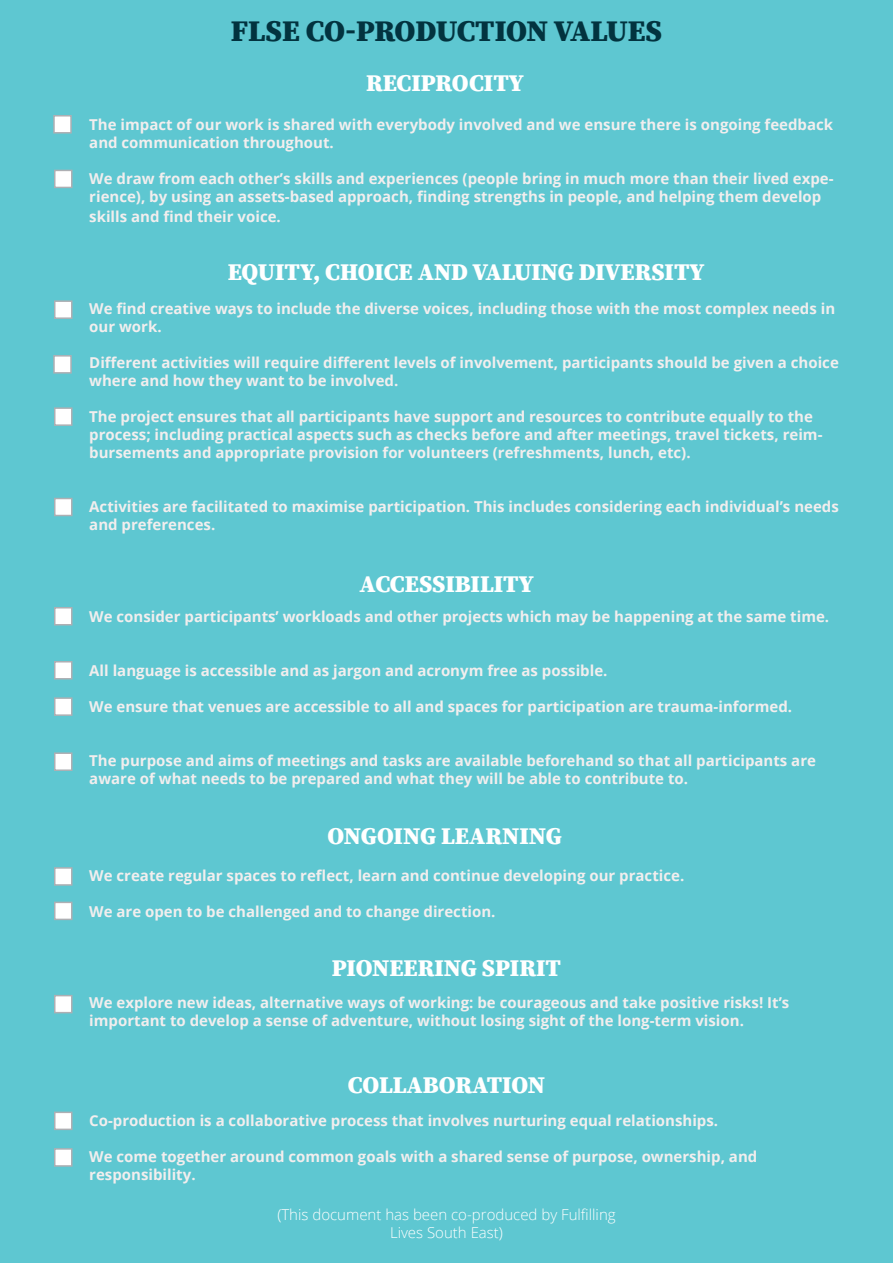
<style>
.page{position:relative;width:893px;height:1263px;background:#5ec7d1}
.page>*{position:absolute;margin:0;border:0;box-sizing:border-box;transform-origin:0 0}
.t1{font:30px "Source Serif Variable";letter-spacing:-.01em;color:#02333f}
.t2{font:24px "Source Serif Variable";color:#fff}
.Highlighted_Text_1{font:700 15px/18px "Open Sans";color:#f2eeee}
.Highlighted_Text_1-2{font:300 15px/18px "Open Sans";color:#fff;text-align:center}
</style>
<div class="page">
<div style="left:53px;top:115px;width:19px;height:19px;background:#fff;border:2px solid #aeafb3"></div>
<div style="left:54px;top:170px;width:19px;height:18px;background:#fff;border:2px solid #aeafb3"></div>
<div style="left:53px;top:355px;width:19px;height:19px;background:#fff;border:2px solid #aeafb3"></div>
<div style="left:54px;top:407px;width:19px;height:19px;background:#fff;border:2px solid #aeafb3"></div>
<div style="left:54px;top:498px;width:19px;height:18px;background:#fff;border:2px solid #aeafb3"></div>
<div style="left:54px;top:300px;width:19px;height:19px;background:#fff;border:2px solid #aeafb3"></div>
<div style="left:54px;top:607px;width:19px;height:18px;background:#fff;border:2px solid #aeafb3"></div>
<div style="left:54px;top:661px;width:19px;height:18px;background:#fff;border:2px solid #aeafb3"></div>
<div style="left:54px;top:697px;width:19px;height:19px;background:#fff;border:2px solid #aeafb3"></div>
<div style="left:54px;top:752px;width:19px;height:19px;background:#fff;border:2px solid #aeafb3"></div>
<div style="left:54px;top:867px;width:19px;height:19px;background:#fff;border:2px solid #aeafb3"></div>
<div style="left:54px;top:902px;width:19px;height:18px;background:#fff;border:2px solid #aeafb3"></div>
<div style="left:54px;top:995px;width:19px;height:18px;background:#fff;border:2px solid #aeafb3"></div>
<div style="left:54px;top:1111px;width:19px;height:19px;background:#fff;border:2px solid #aeafb3"></div>
<div style="left:54px;top:1148px;width:19px;height:19px;background:#fff;border:2px solid #aeafb3"></div>
<p class="t1" style="left:231px;top:11px;width:432px">FLSE CO-PRODUCTION VALUES</p>
<p class="t2" style="left:366px;top:67px;width:159px">RECIPROCITY</p>
<p class="Highlighted_Text_1" style="left:89px;top:115px;width:745px">The impact of our work is shared with everybody involved and we ensure there is ongoing feedback and communication throughout.</p>
<p class="Highlighted_Text_1" style="left:89px;top:169px;width:746px">We draw from each other’s skills and experiences (people bring in much more than their lived expe&shy;rience), by using an assets-based approach, finding strengths in people, and helping them develop</p>
<p class="Highlighted_Text_1" style="left:89px;top:207px;width:193px">skills and find their voice.</p>
<p class="t2" style="left:228px;top:256px;width:478px">EQUITY, CHOICE AND VALUING DIVERSITY</p>
<p class="Highlighted_Text_1" style="left:89px;top:299px;width:747px">We find creative ways to include the diverse voices, including those with the most complex needs in our work.</p>
<p class="Highlighted_Text_1" style="left:89px;top:353px;width:751px">Different activities will require different levels of involvement, participants should be given a choice where and how they want to be involved.</p>
<p class="Highlighted_Text_1" style="left:89px;top:407px;width:735px">The project ensures that all participants have support and resources to contribute equally to the process; including practical aspects such as checks before and after meetings, travel tickets, reim&shy;bursements and appropriate provision for volunteers (refreshments, lunch, etc).</p>
<p class="Highlighted_Text_1" style="left:89px;top:497px;width:751px">Activities are facilitated to maximise participation. This includes considering each individual’s needs and preferences.</p>
<p class="t2" style="left:360px;top:568px;width:176px">ACCESSIBILITY</p>
<p class="Highlighted_Text_1" style="left:89px;top:607px;width:741px">We consider participants’ workloads and other projects which may be happening at the same time.</p>
<p class="Highlighted_Text_1" style="left:89px;top:661px;width:520px">All language is accessible and as jargon and acronym free as possible.</p>
<p class="Highlighted_Text_1" style="left:89px;top:697px;width:704px">We ensure that venues are accessible to all and spaces for participation are trauma-informed.</p>
<p class="Highlighted_Text_1" style="left:89px;top:751px;width:728px">The purpose and aims of meetings and tasks are available beforehand so that all participants are aware of what needs to be prepared and what they will be able to contribute to.</p>
<p class="t2" style="left:327px;top:820px;width:236px">ONGOING LEARNING</p>
<p class="Highlighted_Text_1" style="left:89px;top:866px;width:596px">We create regular spaces to reflect, learn and continue developing our practice.</p>
<p class="Highlighted_Text_1" style="left:89px;top:902px;width:408px">We are open to be challenged and to change direction.</p>
<p class="t2" style="left:332px;top:952px;width:231px">PIONEERING SPIRIT</p>
<p class="Highlighted_Text_1" style="left:89px;top:994px;width:702px">We explore new ideas, alternative ways of working: be courageous and take positive risks! It’s important to develop a sense of adventure, without losing sight of the long-term vision.</p>
<p class="t2" style="left:348px;top:1069px;width:199px">COLLABORATION</p>
<p class="Highlighted_Text_1" style="left:89px;top:1111px;width:630px">Co-production is a collaborative process that involves nurturing equal relationships.</p>
<p class="Highlighted_Text_1" style="left:89px;top:1147px;width:670px">We come together around common goals with a shared sense of purpose, ownership, and responsibility.</p>
<p class="Highlighted_Text_1-2" style="left:277px;top:1205px;width:340px">(This document has been co-produced by Fulfilling<br>Lives South East)</p>
</div>
